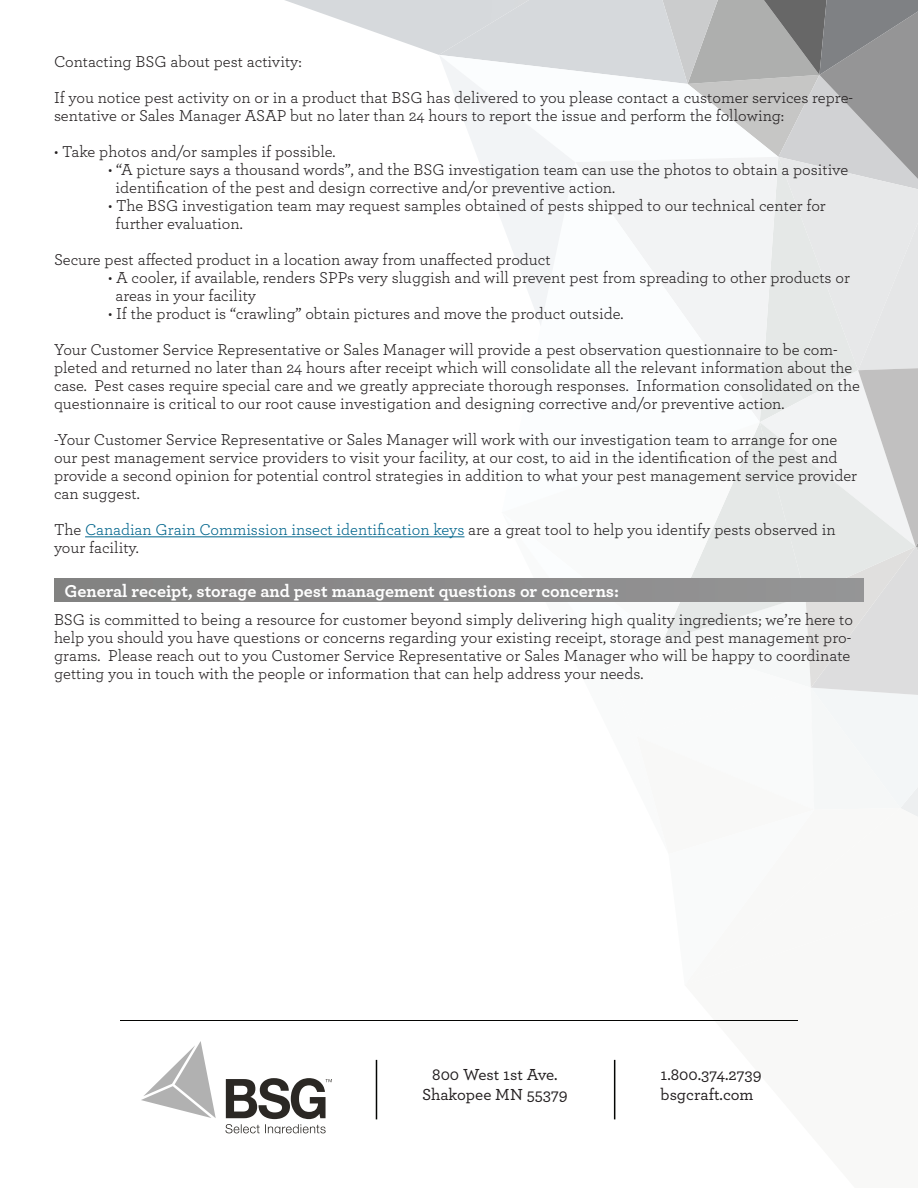
<style>
.page{position:relative;width:918px;height:1188px;background:#fff}
.page>*{position:absolute;margin:0;border:0;box-sizing:border-box;transform-origin:0 0}
.t1{font:700 18px "Archer";color:#fff}
.t2{font:500 16.8px/20.1px "Archer";color:#231f20;text-align:center}
.t3{font:16.5px/18px "Archer";color:#231f20}
.s1{color:#00658c}
</style>
<div class="page">
<svg style="left:284px;top:0;width:634px;height:817px"></svg>
<hr style="left:85px;top:536px;width:379px;height:1px;background:#00658c">
<div style="left:54px;top:579px;width:810px;height:23px;background:#8c8b8b"></div>
<hr style="left:120px;top:1020px;width:678px;height:1px;background:#040503">
<hr style="left:376px;top:1060px;width:1px;height:59px;background:#040503">
<hr style="left:614px;top:1060px;width:1px;height:59px;background:#040503">
<svg style="left:141px;top:1041px;width:75px;height:77px"></svg>
<svg style="left:225px;top:1078px;width:107px;height:56px"></svg>
<p class="t3" style="left:54px;top:43px;width:801px;line-height:36px">Contacting BSG about pest activity:<br>If you notice pest activity on or in a product that BSG has delivered to you please contact a customer services repre-</p>
<p class="t3" style="left:54px;top:106px;width:732px">sentative or Sales Manager ASAP but no later than 24 hours to report the issue and perform the following:</p>
<p class="t3" style="left:54px;top:142px;width:283px">• Take photos and/or samples if possible.</p>
<p class="t3" style="left:116px;top:160px;width:734px;text-indent:-8px">• “A picture says a thousand words”, and the BSG investigation team can use the photos to obtain a positive identification of the pest and design corrective and/or preventive action.</p>
<p class="t3" style="left:116px;top:196px;width:712px;text-indent:-8px">• The BSG investigation team may request samples obtained of pests shipped to our technical center for further evaluation.</p>
<p class="t3" style="left:54px;top:250px;width:498px">Secure pest affected product in a location away from unaffected product</p>
<p class="t3" style="left:116px;top:268px;width:736px;text-indent:-8px">• A cooler, if available, renders SPPs very sluggish and will prevent pest from spreading to other products or areas in your facility</p>
<p class="t3" style="left:54px;top:295px;width:785px;line-height:36px;text-indent:54px">• If the product is “crawling” obtain pictures and move the product outside.<br>Your Customer Service Representative or Sales Manager will provide a pest observation questionnaire to be com-</p>
<p class="t3" style="left:54px;top:358px;width:807px">pleted and returned no later than 24 hours after receipt which will consolidate all the relevant information about the case. Pest cases require special care and we greatly appreciate thorough responses. Information consolidated on the questionnaire is critical to our root cause investigation and designing corrective and/or preventive action.</p>
<p class="t3" style="left:54px;top:430px;width:805px">-Your Customer Service Representative or Sales Manager will work with our investigation team to arrange for one our pest management service providers to visit your facility, at our cost, to aid in the identification of the pest and provide a second opinion for potential control strategies in addition to what your pest management service provider can suggest.</p>
<p class="t3" style="left:54px;top:520px;width:783px">The <span class="s1">Canadian Grain Commission insect identification keys</span> are a great tool to help you identify pests observed in your facility.</p>
<p class="t1" style="left:64px;top:577px;width:556px">General receipt, storage and pest management questions or concerns:</p>
<p class="t3" style="left:54px;top:610px;width:801px">BSG is committed to being a resource for customer beyond simply delivering high quality ingredients; we’re here to help you should you have questions or concerns regarding your existing receipt, storage and pest management pro&shy;grams. Please reach out to you Customer Service Representative or Sales Manager who will be happy to coordinate getting you in touch with the people or information that can help address your needs.</p>
<p class="t2" style="left:422px;top:1063px;width:147px">800 West 1st Ave.<br>Shakopee MN 55379</p>
<p class="t2" style="left:661px;top:1064px;width:103px;text-align:left">1.800.374.2739 bsgcraft.com</p>
</div>
